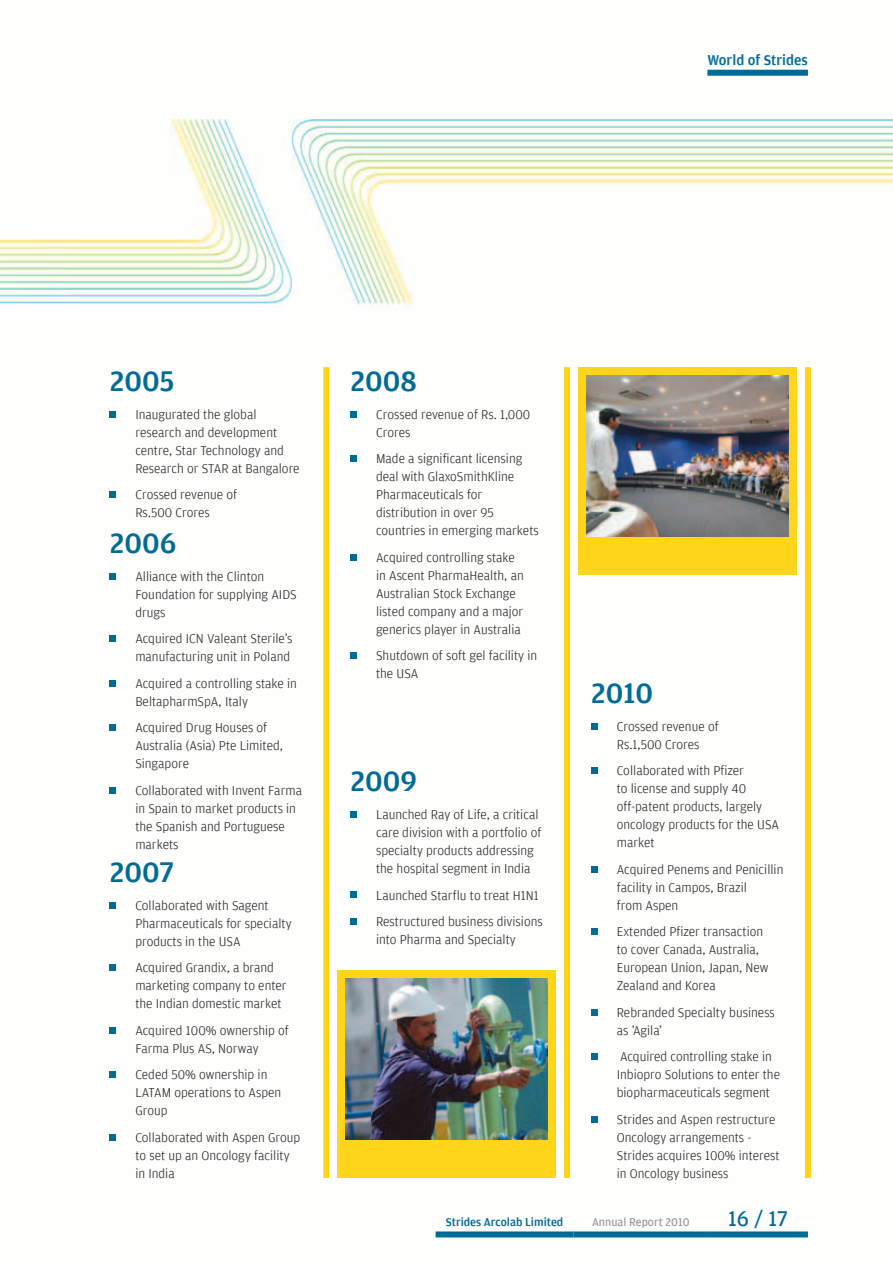
<style>
.page{position:relative;width:893px;height:1263px;background:#fff}
.page>*{position:absolute;margin:0;border:0;box-sizing:border-box;transform-origin:0 0}
.t1{font:500 30px "Amplitude";color:#006b95}
.t2{font:22.5px "Amplitude";color:#006b95}
.t3{font:500 15px "Amplitude";color:#006b95}
.t4{font:300 13.5px/18px "Amplitude";color:#231f20}
.t5{font:500 12px "Amplitude";color:#006b95}
.t6{font:12px "Amplitude";color:#939598}
</style>
<div class="page">
<img style="left:0;top:69px;width:893px;height:1169px">
<svg style="left:110px;top:411px;width:6px;height:6px"></svg>
<svg style="left:110px;top:492px;width:6px;height:6px"></svg>
<svg style="left:351px;top:411px;width:6px;height:6px"></svg>
<svg style="left:351px;top:456px;width:6px;height:6px"></svg>
<svg style="left:351px;top:554px;width:6px;height:6px"></svg>
<svg style="left:351px;top:653px;width:6px;height:6px"></svg>
<svg style="left:110px;top:573px;width:6px;height:6px"></svg>
<div style="left:110px;top:635px;width:6px;height:7px;background:#006b95"></div>
<svg style="left:110px;top:680px;width:6px;height:6px"></svg>
<div style="left:110px;top:724px;width:6px;height:7px;background:#006b95"></div>
<svg style="left:110px;top:787px;width:6px;height:6px"></svg>
<svg style="left:351px;top:811px;width:6px;height:6px"></svg>
<svg style="left:351px;top:892px;width:6px;height:6px"></svg>
<svg style="left:351px;top:918px;width:6px;height:6px"></svg>
<svg style="left:110px;top:902px;width:6px;height:6px"></svg>
<svg style="left:110px;top:965px;width:6px;height:6px"></svg>
<svg style="left:110px;top:1027px;width:6px;height:6px"></svg>
<svg style="left:110px;top:1072px;width:6px;height:6px"></svg>
<svg style="left:110px;top:1134px;width:6px;height:6px"></svg>
<svg style="left:591px;top:723px;width:6px;height:6px"></svg>
<svg style="left:591px;top:768px;width:6px;height:6px"></svg>
<svg style="left:591px;top:866px;width:6px;height:6px"></svg>
<svg style="left:591px;top:929px;width:6px;height:6px"></svg>
<svg style="left:591px;top:1009px;width:6px;height:6px"></svg>
<svg style="left:591px;top:1054px;width:6px;height:6px"></svg>
<svg style="left:591px;top:1116px;width:6px;height:6px"></svg>
<div style="left:323px;top:367px;width:6px;height:811px;background:#fed519"></div>
<div style="left:564px;top:367px;width:6px;height:811px;background:#fed519"></div>
<div style="left:805px;top:367px;width:6px;height:811px;background:#fed519"></div>
<div style="left:578px;top:367px;width:218px;height:207px;background:#fed519"></div>
<img style="left:586px;top:375px;width:203px;height:161px">
<div style="left:338px;top:971px;width:218px;height:207px;background:#fed519"></div>
<img style="left:345px;top:979px;width:203px;height:161px">
<div style="left:436px;top:1231px;width:138px;height:6px;background:#006b95"></div>
<div style="left:574px;top:1231px;width:134px;height:6px;background:#006b95"></div>
<div style="left:708px;top:1231px;width:100px;height:6px;background:#006b95"></div>
<div style="left:707px;top:70px;width:101px;height:6px;background:#006b95"></div>
<p class="t3" style="left:707px;top:52px;width:102px">World of Strides</p>
<h1 class="t1" style="left:110px;top:364px;width:66px">2005</h1>
<p class="t4" style="left:135px;top:405px;width:166px">Inaugurated the global research and development centre, Star Technology and<br>Research or STAR at Bangalore</p>
<p class="t4" style="left:135px;top:486px;width:103px">Crossed revenue of<br>Rs.500 Crores</p>
<h1 class="t1" style="left:110px;top:526px;width:68px">2006</h1>
<p class="t4" style="left:135px;top:567px;width:163px">Alliance with the Clinton<br>Foundation for supplying AIDS drugs</p>
<p class="t4" style="left:135px;top:630px;width:159px">Acquired ICN Valeant Sterile's manufacturing unit in Poland</p>
<p class="t4" style="left:135px;top:674px;width:163px">Acquired a controlling stake in<br>BeltapharmSpA, Italy</p>
<p class="t4" style="left:135px;top:719px;width:149px">Acquired Drug Houses of<br>Australia (Asia) Pte Limited,<br>Singapore</p>
<p class="t4" style="left:135px;top:781px;width:168px">Collaborated with Invent Farma in Spain to market products in the Spanish and Portuguese markets</p>
<h1 class="t1" style="left:110px;top:856px;width:66px">2007</h1>
<p class="t4" style="left:135px;top:896px;width:158px">Collaborated with Sagent<br>Pharmaceuticals for specialty products in the USA</p>
<p class="t4" style="left:135px;top:959px;width:153px">Acquired Grandix, a brand marketing company to enter the Indian domestic market</p>
<p class="t4" style="left:135px;top:1021px;width:155px">Acquired 100% ownership of<br>Farma Plus AS, Norway</p>
<p class="t4" style="left:135px;top:1066px;width:147px">Ceded 50% ownership in<br>LATAM operations to Aspen<br>Group</p>
<p class="t4" style="left:135px;top:1128px;width:166px">Collaborated with Aspen Group to set up an Oncology facility in India</p>
<h1 class="t1" style="left:351px;top:364px;width:68px">2008</h1>
<p class="t4" style="left:376px;top:405px;width:156px">Crossed revenue of Rs. 1,000<br>Crores</p>
<p class="t4" style="left:376px;top:450px;width:164px">Made a significant licensing deal with GlaxoSmithKline<br>Pharmaceuticals for distribution in over 95 countries in emerging markets</p>
<p class="t4" style="left:376px;top:548px;width:149px">Acquired controlling stake in Ascent PharmaHealth, an<br>Australian Stock Exchange listed company and a major generics player in Australia</p>
<p class="t4" style="left:376px;top:647px;width:163px">Shutdown of soft gel facility in the USA</p>
<h1 class="t1" style="left:351px;top:765px;width:68px">2009</h1>
<p class="t4" style="left:376px;top:806px;width:167px">Launched Ray of Life, a critical care division with a portfolio of specialty products addressing the hospital segment in India</p>
<p class="t4" style="left:376px;top:882px;width:168px;line-height:26.5px">Launched Starflu to treat H1N1<br>Restructured business divisions</p>
<p class="t4" style="left:376px;top:931px;width:141px">into Pharma and Specialty</p>
<h1 class="t1" style="left:591px;top:677px;width:63px">2010</h1>
<p class="t4" style="left:617px;top:717px;width:103px">Crossed revenue of<br>Rs.1,500 Crores</p>
<p class="t4" style="left:617px;top:762px;width:164px">Collaborated with Pfizer<br>to license and supply 40 off-patent products, largely oncology products for the USA market</p>
<p class="t4" style="left:617px;top:860px;width:168px">Acquired Penems and Penicillin facility in Campos, Brazil<br>from Aspen</p>
<p class="t4" style="left:617px;top:923px;width:153px">Extended Pfizer transaction to cover Canada, Australia,<br>European Union, Japan, New<br>Zealand and Korea</p>
<p class="t4" style="left:617px;top:1003px;width:160px">Rebranded Specialty business as 'Agila'</p>
<p class="t4" style="left:617px;top:1048px;width:165px">Acquired controlling stake in<br>Inbiopro Solutions to enter the biopharmaceuticals segment</p>
<p class="t4" style="left:617px;top:1110px;width:164px">Strides and Aspen restructure<br>Oncology arrangements -<br>Strides acquires 100% interest in Oncology business</p>
<p class="t5" style="left:446px;top:1215px;width:119px">Strides Arcolab Limited</p>
<p class="t6" style="left:592px;top:1215px;width:99px">Annual Report 2010</p>
<h2 class="t2" style="left:728px;top:1206px;width:61px">16 / 17</h2>
</div>
